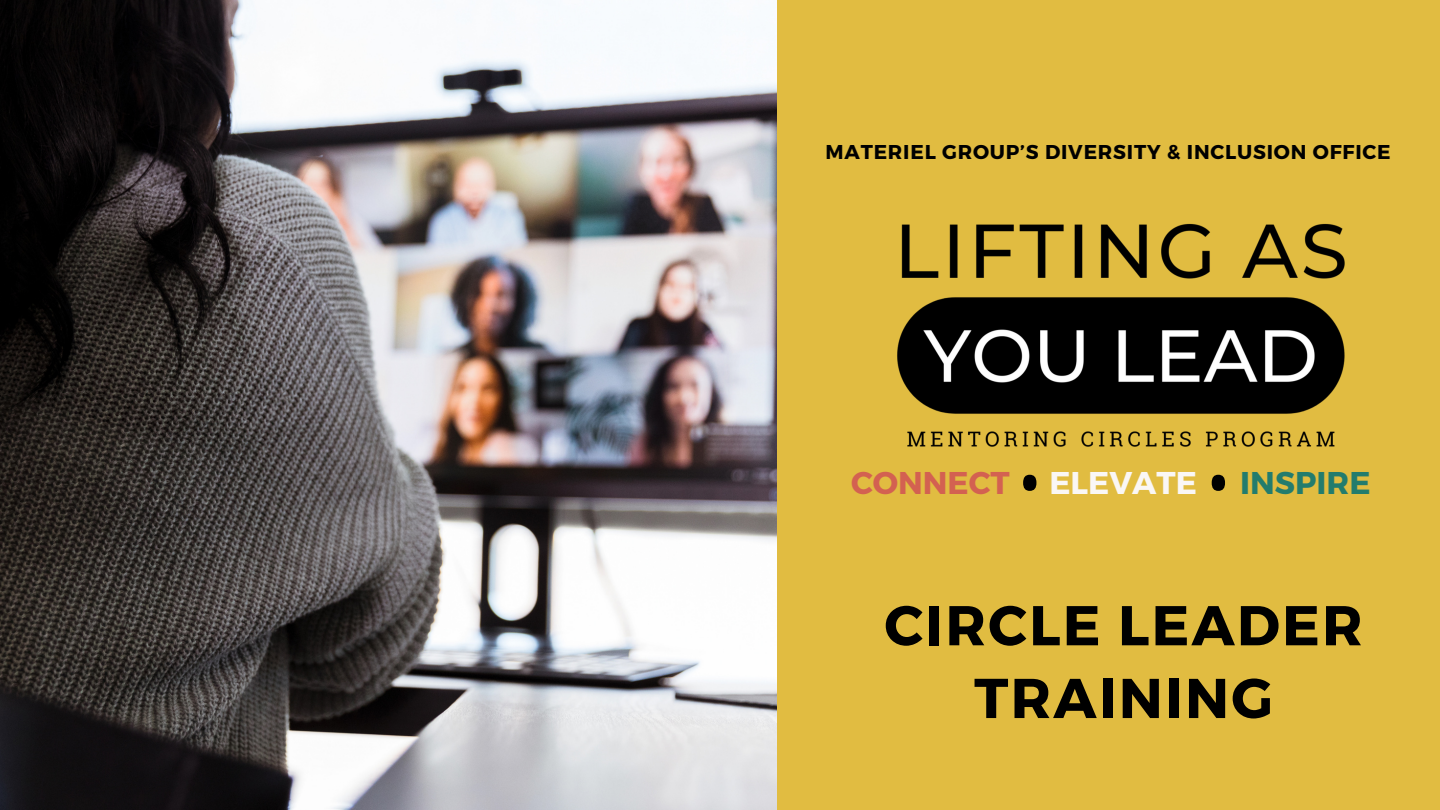
<style>
.page{position:relative;width:1440px;height:810px;background:#e1bc41}
.page>*{position:absolute;margin:0;border:0;box-sizing:border-box;transform-origin:0 0}
.t1{font:300 168.6px "Open Sans";color:#000}
.t2{font:700 56px/72.8px "Montserrat";letter-spacing:.04em;color:#000;text-align:center}
.t3{font:700 31.5px "Montserrat";color:#d36151}
.t4{font:700 31.5px "Montserrat";color:#faf7f5}
.t5{font:700 31.5px "Montserrat";color:#237c6d}
.t6{font:700 20px "Montserrat";letter-spacing:.04em;color:#000}
</style>
<div class="page">
<img style="left:0;top:0;width:777px;height:810px">
<img style="left:897px;top:223px;width:448px;height:224px">
<p class="t6" style="left:825px;top:139px;width:567px">MATERIEL GROUP’S DIVERSITY &amp; INCLUSION OFFICE</p>
<p class="t3" style="left:851px;top:462px;width:160px">CONNECT</p>
<p class="t1" style="left:1010px;top:309px;width:41px">.</p>
<p class="t4" style="left:1049px;top:462px;width:149px">ELEVATE</p>
<p class="t1" style="left:1198px;top:309px;width:41px">.</p>
<p class="t5" style="left:1240px;top:462px;width:132px">INSPIRE</p>
<p class="t2" style="left:884px;top:586px;width:480px">CIRCLE LEADER<br>TRAINING</p>
</div>
